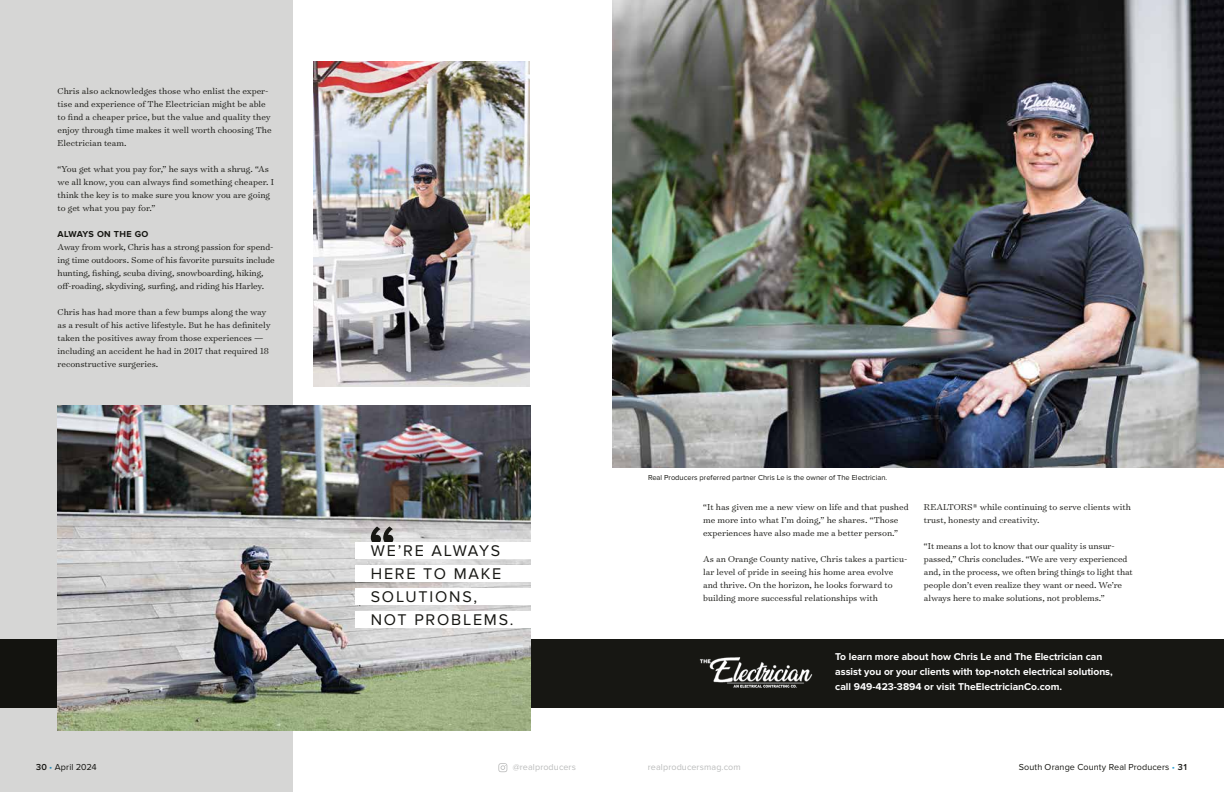
<style>
.page{position:relative;width:1224px;height:792px;background:#fff}
.page>*{position:absolute;margin:0;border:0;box-sizing:border-box;transform-origin:0 0}
.t1{font:16.1px/23.2px "Proxima Nova";letter-spacing:.11em;color:#171713}
.t2{font:700 10.3px/14.9px "Proxima Nova";color:#fff}
.t3{font:300 9.8px/13px "Surveyor Text";color:#171713}
.t4{font:9px "Proxima Nova";letter-spacing:.01em;color:#171713}
.t5{font:9px "Proxima Nova";letter-spacing:.01em;color:#bbbcbc}
.t6{font:700 9px "Proxima Nova";letter-spacing:.04em;color:#171713}
.t7{font:7.5px "Proxima Nova";color:#171713}
.s1{font-weight:600}
.s2{color:#31a5d9}
</style>
<div class="page">
<svg style="left:498px;top:763px;width:9px;height:9px"></svg>
<div style="left:0;top:639px;width:1224px;height:68px;background:#171713"></div>
<div style="left:0;top:0;width:292px;height:792px;background:#d6d6d5"></div>
<img style="left:313px;top:62px;width:217px;height:324px">
<img style="left:58px;top:405px;width:473px;height:325px">
<img style="left:612px;top:0;width:612px;height:468px">
<img style="left:699px;top:657px;width:114px;height:31px">
<svg style="left:371px;top:526px;width:22px;height:16px"></svg>
<div style="left:355px;top:542px;width:199px;height:17px;background:#fff"></div>
<div style="left:355px;top:565px;width:199px;height:17px;background:#fff"></div>
<div style="left:355px;top:588px;width:257px;height:17px;background:#fff"></div>
<div style="left:355px;top:611px;width:199px;height:17px;background:#fff"></div>
<p class="t3" style="left:58px;top:84px;width:216px">Chris also acknowledges those who enlist the exper&shy;tise and experience of The Electrician might be able to find a cheaper price, but the value and quality they enjoy through time makes it well worth choosing The Electrician team.</p>
<p class="t3" style="left:58px;top:162px;width:218px">“You get what you pay for,” he says with a shrug. “As we all know, you can always find something cheaper. I think the key is to make sure you know you are going to get what you pay for.”</p>
<p class="t6" style="left:58px;top:230px;width:92px">ALWAYS ON THE GO</p>
<p class="t3" style="left:58px;top:240px;width:219px">Away from work, Chris has a strong passion for spend&shy;ing time outdoors. Some of his favorite pursuits include hunting, fishing, scuba diving, snowboarding, hiking, off-roading, skydiving, surfing, and riding his Harley.</p>
<p class="t3" style="left:58px;top:305px;width:215px">Chris has had more than a few bumps along the way as a result of his active lifestyle. But he has definitely taken the positives away from those experiences — including an accident he had in 2017 that required 18 reconstructive surgeries.</p>
<h1 class="t1" style="left:371px;top:539px;width:144px">WE’RE ALWAYS<br>HERE TO MAKE<br>SOLUTIONS,<br>NOT PROBLEMS.</h1>
<p class="t7" style="left:648px;top:473px;width:241px">Real Producers preferred partner Chris Le is the owner of The Electrician.</p>
<p class="t3" style="left:703px;top:500px;width:207px">“It has given me a new view on life and that pushed me more into what I’m doing,” he shares. “Those experiences have also made me a better person.”</p>
<p class="t3" style="left:703px;top:552px;width:206px">As an Orange County native, Chris takes a particu&shy;lar level of pride in seeing his home area evolve and thrive. On the horizon, he looks forward to building more successful relationships with</p>
<p class="t3" style="left:924px;top:500px;width:208px">REALTORS® while continuing to serve clients with trust, honesty and creativity.</p>
<p class="t3" style="left:924px;top:539px;width:210px">“It means a lot to know that our quality is unsur&shy;passed,” Chris concludes. “We are very experienced and, in the process, we often bring things to light that people don’t even realize they want or need. We’re always here to make solutions, not problems.”</p>
<p class="t2" style="left:835px;top:650px;width:279px">To learn more about how Chris Le and The Electrician can assist you or your clients with top-notch electrical solutions, call 949-423-3894 or visit TheElectricianCo.com.</p>
<p class="t4" style="left:36px;top:762px;width:62px"><span class="s1">30</span> <span class="s2">•</span> April 2024</p>
<p class="t5" style="left:513px;top:762px;width:65px">@realproducers</p>
<p class="t5" style="left:648px;top:762px;width:94px">realproducersmag.com</p>
<p class="t4" style="left:1019px;top:762px;width:171px">South Orange County Real Producers <span class="s2">•</span> <span class="s1">31</span></p>
</div>
